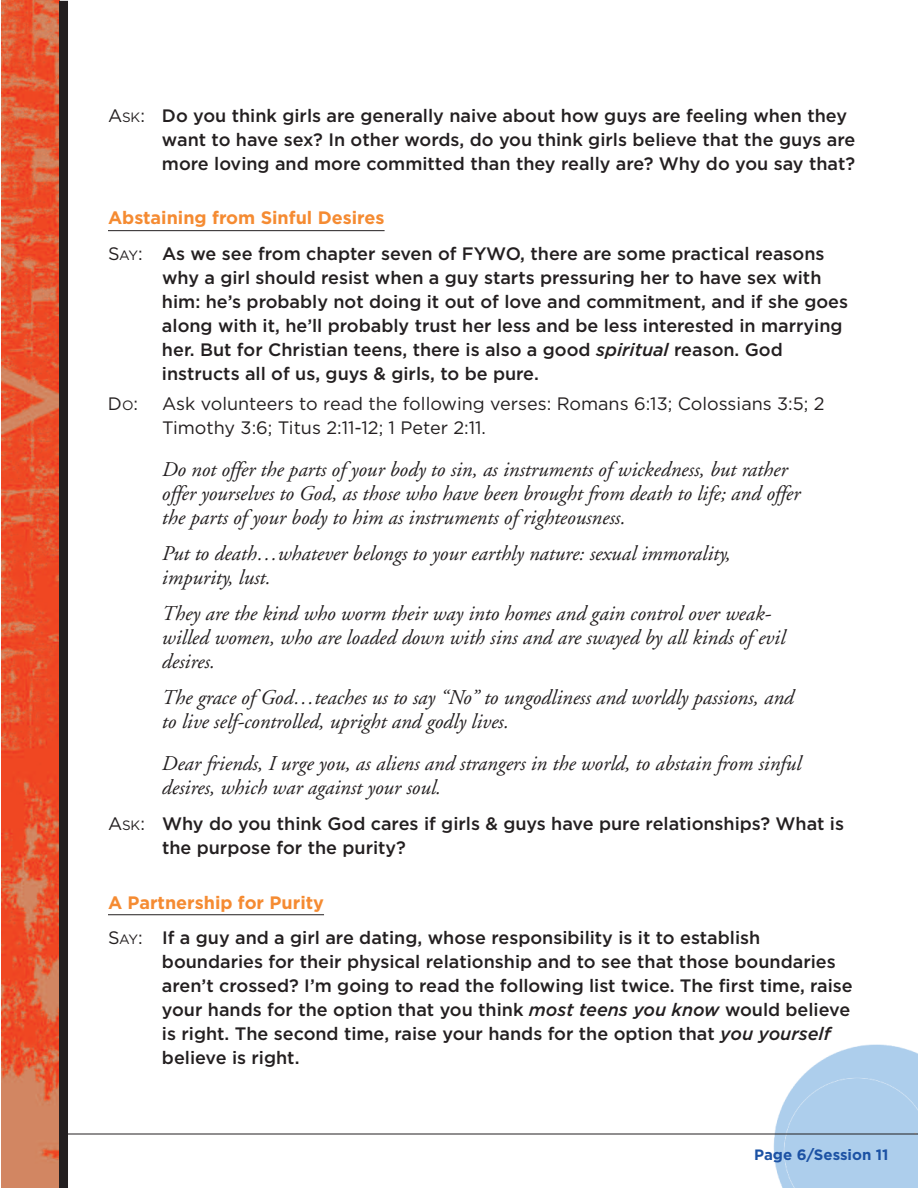
<style>
.page{position:relative;width:918px;height:1188px;background:#fff}
.page>*{position:absolute;margin:0;border:0;box-sizing:border-box;transform-origin:0 0}
.t1{font:italic 21px/24px "Adobe Garamond";color:#231f20}
.t2{font:500 18px/24px "Gotham";color:#231f20}
.t3{font:18px/24px "Gotham";color:#231f20}
.t4{font:700 15px "Gotham";color:#1c52a4}
.s1{font-weight:400}
.s2{font-weight:400;font-size:13.5px}
.s3{font-weight:700;color:#f58b32}
.s4{font-style:italic}
.s5{font-size:13.5px}
</style>
<div class="page">
<img style="left:770px;top:1045px;width:148px;height:143px">
<img style="left:2px;top:0;width:57px;height:1188px">
<hr style="left:108px;top:230px;width:277px;height:1px;background:#231f20">
<hr style="left:108px;top:914px;width:216px;height:1px;background:#231f20">
<hr style="left:59px;top:1134px;width:859px;height:1px;background:#231f20">
<div style="left:59px;top:1px;width:9px;height:1187px;background:#231f20"></div>
<p class="t2" style="left:162px;top:104px;width:695px;text-indent:-54px"><span class="s1">A</span><span class="s2">SK</span><span class="s1">:</span> Do you think girls are generally naive about how guys are feeling when they want to have sex? In other words, do you think girls believe that the guys are more loving and more committed than they really are? Why do you say that?</p>
<p class="t2" style="left:108px;top:200px;width:718px;line-height:36px"><span class="s3">Abstaining from Sinful Desires<br></span><span class="s1">S</span><span class="s2">AY</span><span class="s1">:</span> As we see from chapter seven of FYWO, there are some practical reasons</p>
<p class="t2" style="left:162px;top:266px;width:688px">why a girl should resist when a guy starts pressuring her to have sex with him: he’s probably not doing it out of love and commitment, and if she goes along with it, he’ll probably trust her less and be less interested in marrying her. But for Christian teens, there is also a good <span class="s4">spiritual</span> reason. God instructs all of us, guys &amp; girls, to be pure.</p>
<p class="t3" style="left:108px;top:392px;width:32px">D<span class="s5">O</span>:</p>
<p class="t3" style="left:162px;top:392px;width:664px">Ask volunteers to read the following verses: Romans 6:13; Colossians 3:5; 2<br>Timothy 3:6; Titus 2:11-12; 1 Peter 2:11.</p>
<p class="t1" style="left:162px;top:460px;width:640px">Do not offer the parts of your body to sin, as instruments of wickedness, but rather offer yourselves to God, as those who have been brought from death to life; and offer the parts of your body to him as instruments of righteousness.</p>
<p class="t1" style="left:162px;top:544px;width:570px">Put to death…whatever belongs to your earthly nature: sexual immorality, impurity, lust.</p>
<p class="t1" style="left:162px;top:604px;width:625px">They are the kind who worm their way into homes and gain control over weak&shy;willed women, who are loaded down with sins and are swayed by all kinds of evil desires.</p>
<p class="t1" style="left:162px;top:688px;width:633px">The grace of God…teaches us to say “No” to ungodliness and worldly passions, and to live self-controlled, upright and godly lives.</p>
<p class="t1" style="left:162px;top:754px;width:641px">Dear friends, I urge you, as aliens and strangers in the world, to abstain from sinful desires, which war against your soul.</p>
<p class="t2" style="left:162px;top:812px;width:684px;text-indent:-54px"><span class="s1">A</span><span class="s2">SK</span><span class="s1">:</span> Why do you think God cares if girls &amp; guys have pure relationships? What is the purpose for the purity?</p>
<p class="t2" style="left:108px;top:884px;width:654px;line-height:36px"><span class="s3">A Partnership for Purity<br></span><span class="s1">S</span><span class="s2">AY</span><span class="s1">:</span> If a guy and a girl are dating, whose responsibility is it to establish</p>
<p class="t2" style="left:162px;top:950px;width:692px">boundaries for their physical relationship and to see that those boundaries aren’t crossed? I’m going to read the following list twice. The first time, raise your hands for the option that you think <span class="s4">most teens you know</span> would believe is right. The second time, raise your hands for the option that <span class="s4">you yourself </span>believe is right.</p>
<p class="t4" style="left:754px;top:1146px;width:136px">Page 6/Session 11</p>
</div>
